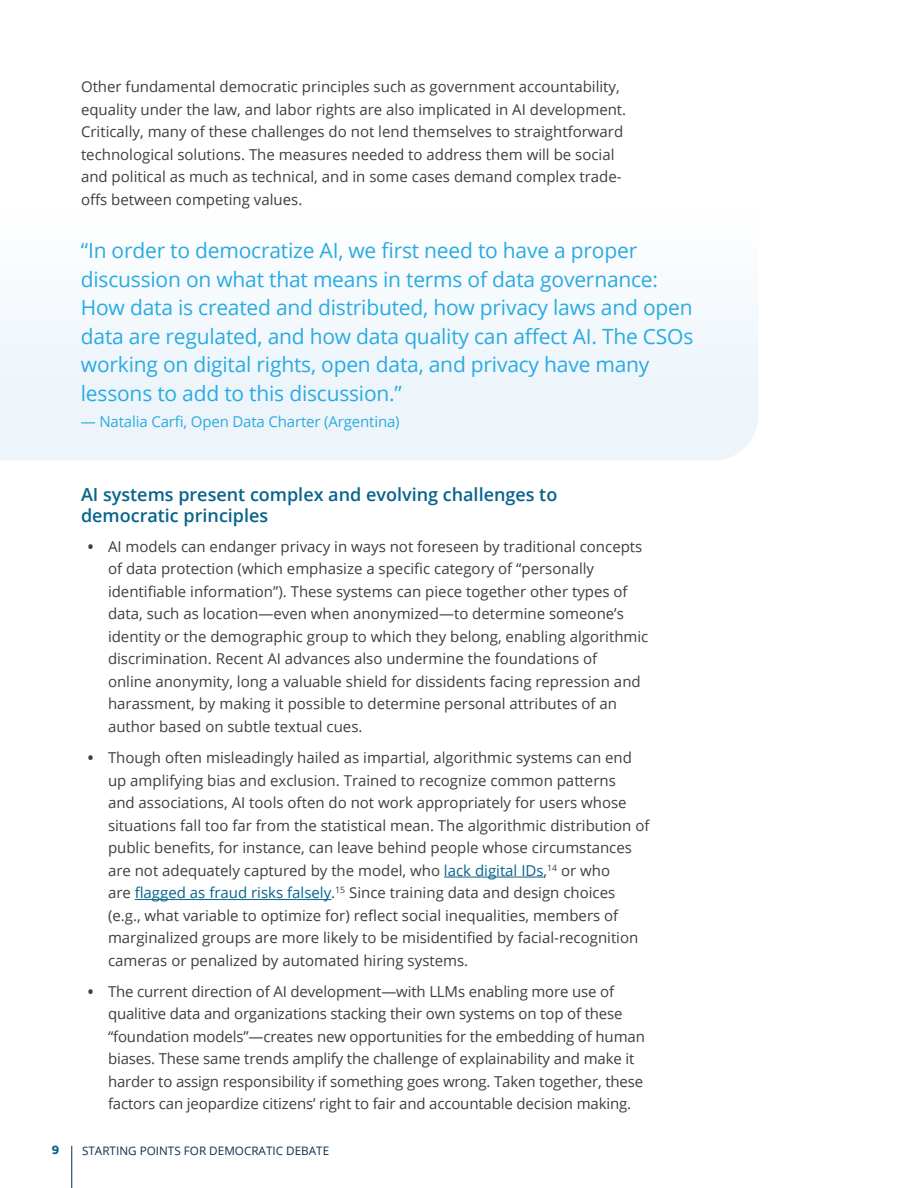
<style>
.page{position:relative;width:918px;height:1188px;background:#fff}
.page>*{position:absolute;margin:0;border:0;box-sizing:border-box;transform-origin:0 0}
.Callout{font:21px/28.5px "Open Sans";letter-spacing:-.01em;color:#29abe2}
.t1{font:600 18px/21px "Open Sans";color:#06638c}
.Body{font:15px/22.5px "Open Sans";color:#3e3e3f}
.Callout-2{font:15px "Open Sans";letter-spacing:-.01em;color:#29abe2}
.t2{font:11.7px "Open Sans";color:#0c2e4e}
.t3{font:700 11.7px "Conneqt";color:#06638c}
.s1{font-weight:700}
.s2{color:#06638c}
</style>
<div class="page">
<hr style="left:71px;top:1146px;width:1px;height:42px;background:#0c2e4e">
<div style="left:0;top:308px;width:758px;height:153px;background:#edf5fb"></div>
<hr style="left:444px;top:877px;width:100px;height:1px;background:#06638c">
<hr style="left:135px;top:899px;width:196px;height:1px;background:#06638c">
<p class="Body" style="left:81px;top:75px;width:545px">Other fundamental democratic principles such as government accountability, equality under the law, and labor rights are also implicated in AI development.<br>Critically, many of these challenges do not lend themselves to straightforward technological solutions. The measures needed to address them will be social and political as much as technical, and in some cases demand complex trade&shy;offs between competing values.</p>
<p class="Callout" style="left:81px;top:236px;width:614px">“In order to democratize AI, we first need to have a proper discussion on what that means in terms of data governance:<br>How data is created and distributed, how privacy laws and open data are regulated, and how data quality can affect AI. The CSOs working on digital rights, open data, and privacy have many lessons to add to this discussion.”</p>
<p class="Callout-2" style="left:81px;top:411px;width:320px">— Natalia Carfi, Open Data Charter (Argentina)</p>
<h3 class="t1" style="left:81px;top:484px;width:478px">AI systems present complex and evolving challenges to democratic principles</h3>
<p class="Body" style="left:108px;top:535px;width:542px;text-indent:-20px"><span class="s1">•</span> AI models can endanger privacy in ways not foreseen by traditional concepts of data protection (which emphasize a specific category of “personally identifiable information”). These systems can piece together other types of data, such as location—even when anonymized—to determine someone’s identity or the demographic group to which they belong, enabling algorithmic discrimination. Recent AI advances also undermine the foundations of<br>online anonymity, long a valuable shield for dissidents facing repression and harassment, by making it possible to determine personal attributes of an author based on subtle textual cues.</p>
<p class="Body" style="left:108px;top:746px;width:544px;text-indent:-20px"><span class="s1">•</span> Though often misleadingly hailed as impartial, algorithmic systems can end up amplifying bias and exclusion. Trained to recognize common patterns<br>and associations, AI tools often do not work appropriately for users whose situations fall too far from the statistical mean. The algorithmic distribution of public benefits, for instance, can leave behind people whose circumstances are not adequately captured by the model, who <span class="s2">lack digital I Ds</span>,<sup>14</sup> or who<br>are <span class="s2">flagged as fraud risks falsely</span>. <sup>15</sup> Since training data and design choices (e.g., what variable to optimize for) reflect social inequalities, members of marginalized groups are more likely to be misidentified by facial-recognition cameras or penalized by automated hiring systems.</p>
<p class="Body" style="left:88px;top:980px;width:352px"><span class="s1">•</span> The current direction of AI development—with LLM</p>
<p class="Body" style="left:108px;top:980px;width:538px;text-indent:350px">s enabling more use of qualitive data and organizations stacking their own systems on top of these “foundation models”—creates new opportunities for the embedding of human biases. These same trends amplify the challenge of explainability and make it harder to assign responsibility if something goes wrong. Taken together, these factors can jeopardize citizens’ right to fair and accountable decision making.</p>
<p class="t3" style="left:51px;top:1142px;width:10px">9</p>
<p class="t2" style="left:82px;top:1143px;width:171px">Starting Points for De mocra</p>
<p class="t2" style="left:266px;top:1143px;width:37px">tic Deba</p>
<p class="t2" style="left:316px;top:1143px;width:13px">te</p>
</div>
